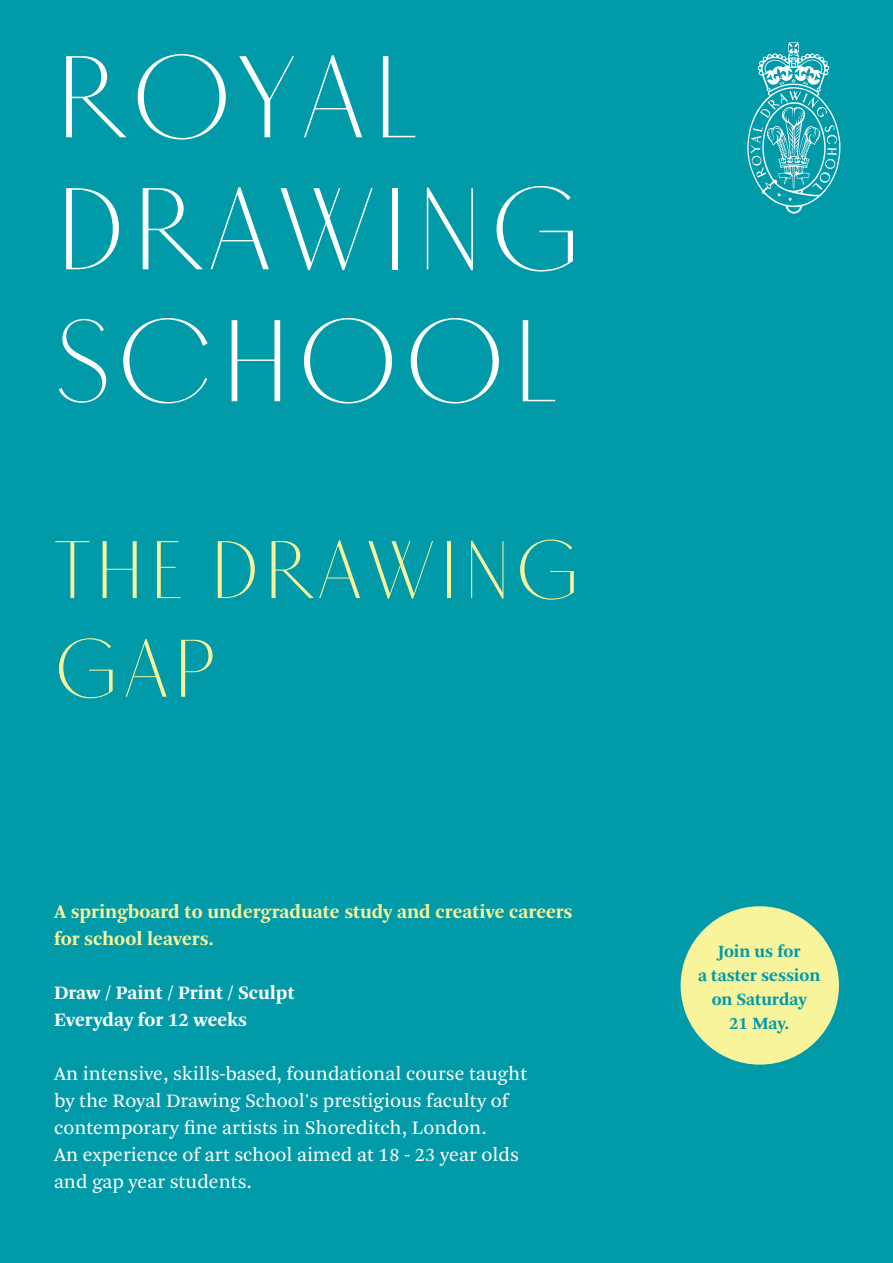
<style>
.page{position:relative;width:893px;height:1263px;background:#009aa8}
.page>*{position:absolute;margin:0;border:0;box-sizing:border-box;transform-origin:0 0}
.t1{font:300 117px/132px "Vinter II";letter-spacing:.05em;color:#fff}
.t2{font:300 82.2px/98.7px "Vinter II";letter-spacing:.05em;color:#f8f49b}
.t3{font:19.95px/27px "Arnhem Pro Blond";color:#fff}
.t4{font:700 19.95px/27px "Arnhem Pro";color:#f8f49b}
.t5{font:700 19.95px/27px "Arnhem Pro";color:#fff}
.t6{font:700 18px/24px "Arnhem Pro";color:#009aa8;text-align:center}
</style>
<div class="page">
<svg style="left:747px;top:42px;width:93px;height:172px;background:#34aeb9"></svg>
<div style="left:681px;top:906px;width:158px;height:159px;background:#f8f49b;border-radius:50%"></div>
<h1 class="t1" style="left:55px;top:32px;width:530px">ROYAL<br>DRAWING<br>SCHOOL</h1>
<h2 class="t2" style="left:54px;top:521px;width:528px">THE DRAWING<br>GAP</h2>
<p class="t4" style="left:54px;top:898px;width:520px">A springboard to undergraduate study and creative careers for school leavers.</p>
<p class="t5" style="left:54px;top:979px;width:242px">Draw / Paint / Print / Sculpt<br>Everyday for 12 weeks</p>
<p class="t3" style="left:54px;top:1060px;width:475px">An intensive, skills-based, foundational course taught by the Royal Drawing School's prestigious faculty of contemporary fine artists in Shoreditch, London.<br>An experience of art school aimed at 18 - 23 year olds and gap year students.</p>
<p class="t6" style="left:698px;top:939px;width:124px">Join us for<br>a taster session on Saturday<br>21 May.</p>
</div>
